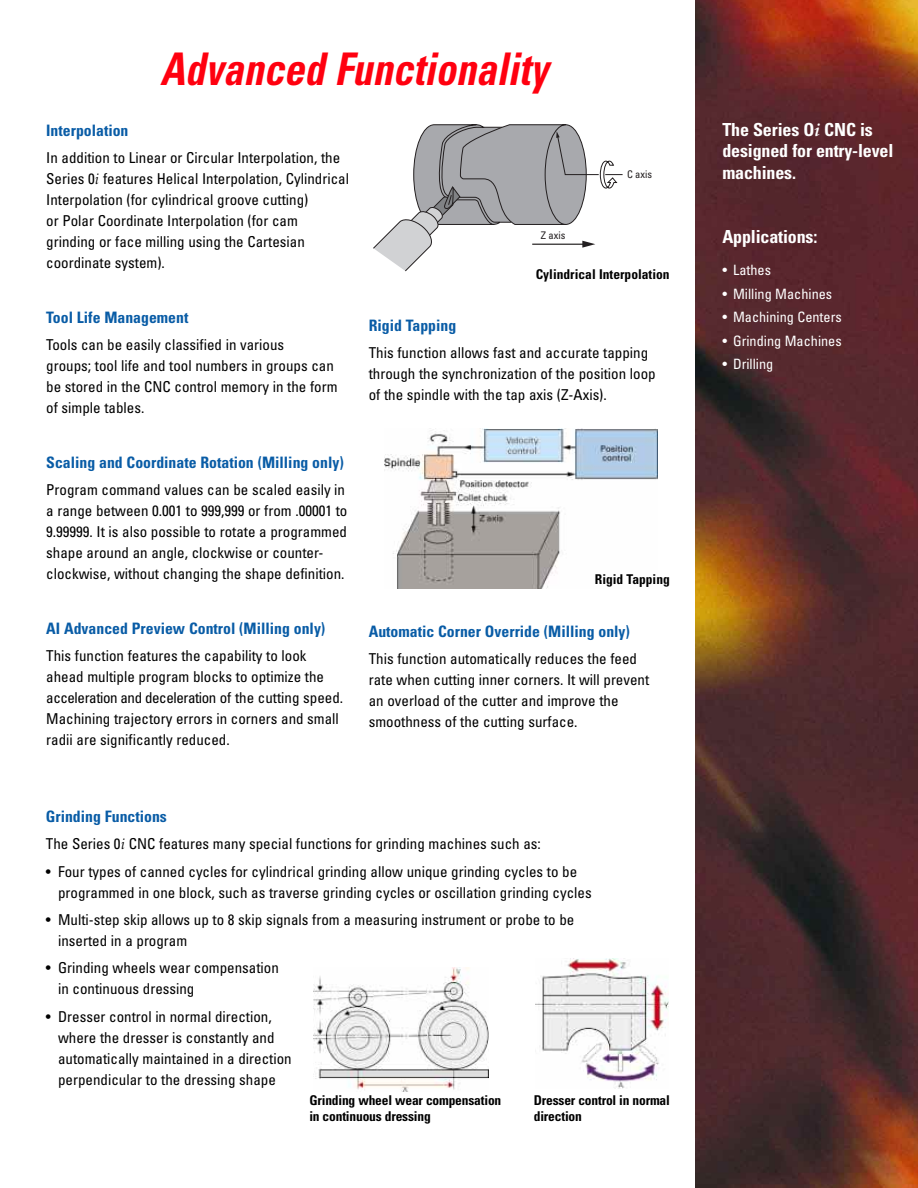
<style>
.page{position:relative;width:918px;height:1188px;background:#fff}
.page>*{position:absolute;margin:0;border:0;box-sizing:border-box;transform-origin:0 0}
.t1{font:italic 700 condensed 45px "Univers";color:#ff000f;scale:.9 1}
.t2{font:700 condensed 18px/21.6px "Univers";letter-spacing:-.01em;color:#fff}
.t3{font:700 condensed 15.75px "Univers";color:#095ca6}
.t4{font:condensed 15px/21px "Univers";color:#000}
.t5{font:condensed 14.25px "Univers";color:#fff}
.t6{font:700 condensed 13.5px/16.2px "Univers";letter-spacing:-.015em;color:#000}
.t7{font:condensed 10.5px "Univers";color:#231f20}
.s1{font-family:"Book Antiqua";font-style:italic;font-stretch:normal}
</style>
<div class="page">
<img style="left:695px;top:0;width:222px;height:1187px">
<img style="left:313px;top:967px;width:175px;height:125px">
<img style="left:536px;top:959px;width:133px;height:129px">
<svg style="left:373px;top:124px;width:250px;height:148px"></svg>
<img style="left:385px;top:428px;width:272px;height:160px">
<hr style="left:917px;top:0;width:1px;height:1187px;background:#ffe602">
<h1 class="t1" style="left:160px;top:53px;width:441px">Advanced Functionality</h1>
<p class="t3" style="left:46px;top:124px;width:84px">Interpolation</p>
<p class="t4" style="left:46px;top:149px;width:304px">In addition to Linear or Circular Interpolation, the Series 0<span class="s1">i</span> features Helical Interpolation, Cylindrical Interpolation (for cylindrical groove cutting)<br>or Polar Coordinate Interpolation (for cam grinding or face milling using the Cartesian coordinate system).</p>
<p class="t3" style="left:46px;top:311px;width:144px">Tool Life Management</p>
<p class="t4" style="left:46px;top:336px;width:293px">Tools can be easily classified in various<br>groups; tool life and tool numbers in groups can be stored in the CNC control memory in the form of simple tables.</p>
<p class="t3" style="left:46px;top:457px;width:299px">Scaling and Coordinate Rotation (Milling only)</p>
<p class="t4" style="left:46px;top:481px;width:303px">Program command values can be scaled easily in a range between 0.001 to 999,999 or from .00001 to 9.99999. It is also possible to rotate a programmed shape around an angle, clockwise or counter&shy;clockwise, without changing the shape definition.</p>
<p class="t3" style="left:46px;top:623px;width:281px">AI Advanced Preview Control (Milling only)</p>
<p class="t4" style="left:46px;top:647px;width:299px">This function features the capability to look ahead multiple program blocks to optimize the acceleration and deceleration of the cutting speed.<br>Machining trajectory errors in corners and small radii are significantly reduced.</p>
<p class="t7" style="left:627px;top:170px;width:27px">C axis</p>
<p class="t7" style="left:541px;top:232px;width:26px">Z axis</p>
<p class="t6" style="left:536px;top:267px;width:135px">Cylindrical Interpolation</p>
<p class="t3" style="left:369px;top:320px;width:89px">Rigid Tapping</p>
<p class="t4" style="left:369px;top:344px;width:288px">This function allows fast and accurate tapping through the synchronization of the position loop of the spindle with the tap axis (Z-Axis).</p>
<p class="t6" style="left:595px;top:572px;width:77px">Rigid Tapping</p>
<p class="t3" style="left:369px;top:626px;width:263px">Automatic Corner Override (Milling only)</p>
<p class="t4" style="left:369px;top:650px;width:282px">This function automatically reduces the feed rate when cutting inner corners. It will prevent an overload of the cutter and improve the smoothness of the cutting surface.</p>
<p class="t3" style="left:46px;top:810px;width:123px">Grinding Functions</p>
<p class="t4" style="left:46px;top:835px;width:497px">The Series 0<span class="s1">i</span> CNC features many special functions for grinding machines such as:</p>
<p class="t4" style="left:58px;top:862px;width:535px;text-indent:-12px">• Four types of canned cycles for cylindrical grinding allow unique grinding cycles to be programmed in one block, such as traverse grinding cycles or oscillation grinding cycles</p>
<p class="t4" style="left:58px;top:910px;width:518px;text-indent:-12px">• Multi-step skip allows up to 8 skip signals from a measuring instrument or probe to be inserted in a program</p>
<p class="t4" style="left:58px;top:959px;width:222px;text-indent:-12px">• Grinding wheels wear compensation in continuous dressing</p>
<p class="t4" style="left:58px;top:1007px;width:235px;text-indent:-12px">• Dresser control in normal direction, where the dresser is constantly and automatically maintained in a direction perpendicular to the dressing shape</p>
<p class="t6" style="left:309px;top:1093px;width:193px">Grinding wheel wear compensation in continuous dressing</p>
<p class="t6" style="left:534px;top:1093px;width:138px">Dresser control in normal direction</p>
<p class="t2" style="left:722px;top:121px;width:173px">The Series O<span class="s1">i</span> CNC is designed for entry-level machines.</p>
<p class="t2" style="left:722px;top:228px;width:97px">Applications:</p>
<p class="t5" style="left:722px;top:265px;width:50px">• Lathes</p>
<p class="t5" style="left:722px;top:288px;width:111px">• Milling Machines</p>
<p class="t5" style="left:722px;top:312px;width:121px">• Machining Centers</p>
<p class="t5" style="left:722px;top:335px;width:121px">• Grinding Machines</p>
<p class="t5" style="left:722px;top:359px;width:52px">• Drilling</p>
</div>
